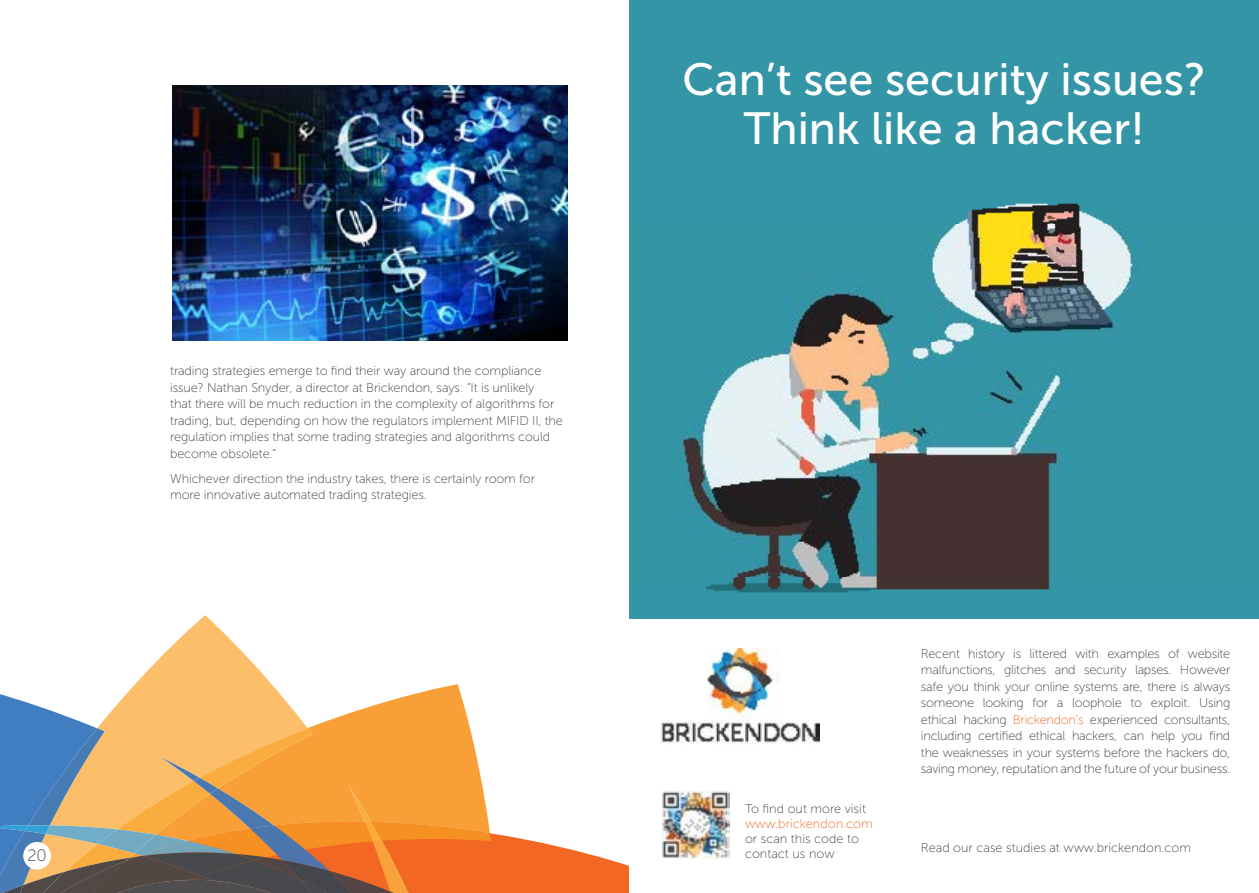
<style>
.page{position:relative;width:1259px;height:893px;background:#fff}
.page>*{position:absolute;margin:0;border:0;box-sizing:border-box;transform-origin:0 0}
.t1{font:45px/49.5px "Museo Sans 500";color:#fff;text-align:center}
.t2{font:16.5px "Museo Sans 100";color:#424143}
.t3{font:12.75px/16.5px "Museo Sans 100";letter-spacing:-.01em;color:#424143}
.t4{font:12.75px "Museo Sans 100";color:#f26724}
.s1{color:#f26724}
</style>
<div class="page">
<svg style="left:137px;top:615px;width:133px;height:67px;fill:#fdbe6a"></svg>
<svg style="left:0;top:682px;width:629px;height:211px"></svg>
<div style="left:23px;top:842px;width:28px;height:28px;background:#fff;border-radius:50%"></div>
<img style="left:629px;top:0;width:630px;height:618px">
<img style="left:661px;top:649px;width:158px;height:95px">
<img style="left:661px;top:791px;width:68px;height:68px">
<img style="left:172px;top:85px;width:396px;height:255px">
<p class="t2" style="left:27px;top:847px;width:21px">20</p>
<p class="t3" style="left:170px;top:363px;width:394px">trading strategies emerge to find their way around the compliance issue? Nathan Snyder, a director at Brickendon, says: “It is unlikely<br>that there will be much reduction in the complexity of algorithms for trading, but, depending on how the regulators implement MIFID II, the regulation implies that some trading strategies and algorithms could become obsolete.”</p>
<p class="t3" style="left:170px;top:470px;width:366px">Whichever direction the industry takes, there is certainly room for more innovative automated trading strategies.</p>
<h1 class="t1" style="left:682px;top:55px;width:525px">Can’t see security issues?<br>Think like a hacker!</h1>
<p class="t3" style="left:921px;top:645px;width:311px;text-align:justify">Recent history is littered with examples of website malfunctions, glitches and security lapses. However safe you think your online systems are, there is always someone looking for a loophole to exploit. Using ethical hacking <span class="s1">Brickendon’s</span> experienced consultants, including certified ethical hackers, can help you find the weaknesses in your systems before the hackers do, saving money, reputation and the future of your business.</p>
<p class="t3" style="left:745px;top:801px;width:122px">To find out more visit</p>
<p class="t4" style="left:745px;top:817px;width:129px">www.brickendon.com</p>
<p class="t3" style="left:745px;top:831px;width:115px;line-height:15px">or scan this code to contact us now</p>
<p class="t3" style="left:921px;top:839px;width:272px">Read our case studies at www.brickendon.com</p>
</div>
